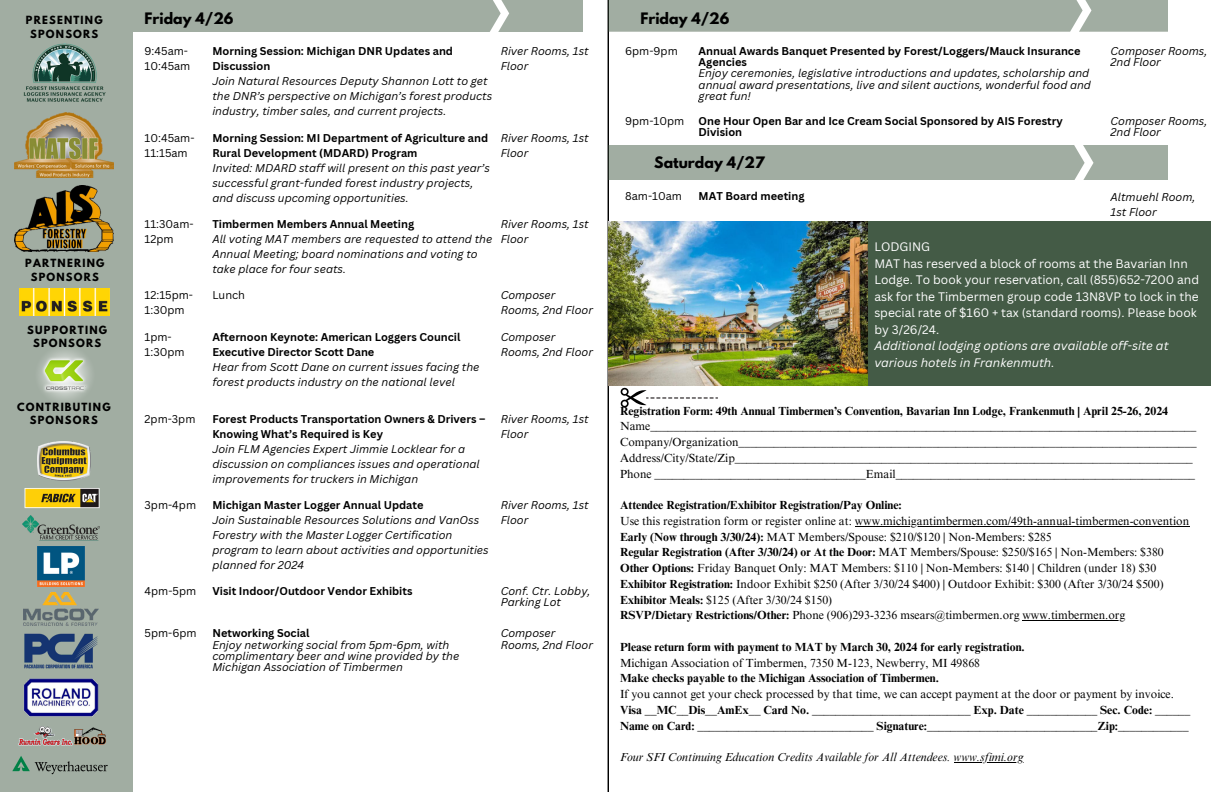
<style>
.page{position:relative;width:1224px;height:792px;background:#fff}
.page>*{position:absolute;margin:0;border:0;box-sizing:border-box;transform-origin:0 0}
.t1{font:700 14px "League Spartan";color:#000}
.t2{font:12px/16.5px "Canva Sans";color:#fff}
.t3{font:11.8px/15.8px "Times NRMT Pro";color:#000}
.t4{font:700 11.8px/15.8px "Times NRMT Pro";color:#000}
.t5{font:italic 11.8px "Times NRMT Pro";color:#000}
.t6{font:italic 11px/15px "Canva Sans";color:#000}
.t7{font:700 11px/15px "Canva Sans";color:#000}
.t8{font:11px/15px "Canva Sans";color:#000}
.t9{font:700 10px/13.5px "League Spartan";letter-spacing:.12em;color:#000;text-align:center}
.s1{font-style:italic}
.s2{font-weight:700}
.s3{font-weight:400}
</style>
<div class="page">
<div style="left:0;top:0;width:133px;height:792px;background:#a1ada2"></div>
<img style="left:23px;top:43px;width:83px;height:59px">
<img style="left:15px;top:113px;width:98px;height:64px">
<img style="left:15px;top:186px;width:98px;height:65px">
<img style="left:22px;top:515px;width:78px;height:25px">
<img style="left:24px;top:678px;width:74px;height:39px">
<img style="left:23px;top:593px;width:75px;height:33px">
<img style="left:18px;top:726px;width:88px;height:20px">
<img style="left:38px;top:547px;width:46px;height:39px">
<img style="left:19px;top:289px;width:90px;height:27px">
<img style="left:12px;top:756px;width:96px;height:18px">
<img style="left:25px;top:488px;width:75px;height:21px">
<img style="left:24px;top:633px;width:74px;height:36px">
<img style="left:39px;top:349px;width:52px;height:52px">
<img style="left:38px;top:441px;width:52px;height:39px">
<div style="left:133px;top:0;width:450px;height:32px;background:#a1ada2"></div>
<div style="left:608px;top:0;width:560px;height:32px;background:#a1ada2"></div>
<div style="left:608px;top:146px;width:560px;height:34px;background:#a1ada2"></div>
<div style="left:608px;top:222px;width:602px;height:164px;background:#445b46"></div>
<img style="left:608px;top:222px;width:259px;height:164px">
<svg style="left:621px;top:388px;width:97px;height:19px"></svg>
<hr style="left:855px;top:526px;width:334px;height:1px;background:#000">
<hr style="left:1023px;top:620px;width:102px;height:1px;background:#000">
<hr style="left:954px;top:762px;width:70px;height:1px;background:#000">
<p class="t9" style="left:26px;top:15px;width:78px">PRESENTING<br>SPONSORS</p>
<p class="t9" style="left:25px;top:258px;width:81px">PARTNERING<br>SPONSORS</p>
<p class="t9" style="left:27px;top:324px;width:81px">SUPPORTING<br>SPONSORS</p>
<p class="t9" style="left:17px;top:401px;width:95px">CONTRIBUTING<br>SPONSORS</p>
<p class="t1" style="left:145px;top:12px;width:90px">Friday 4/26</p>
<p class="t8" style="left:145px;top:44px;width:47px">9:45am-<br>10:45am</p>
<p class="t7" style="left:212px;top:44px;width:242px">Morning Session: Michigan DNR Updates and<br>Discussion</p>
<p class="t6" style="left:212px;top:74px;width:281px">Join Natural Resources Deputy Shannon Lott to get the DNR’s perspective on Michigan’s forest products industry, timber sales, and current projects.</p>
<p class="t8" style="left:145px;top:130px;width:51px">10:45am-<br>11:15am</p>
<p class="t7" style="left:212px;top:130px;width:277px">Morning Session: MI Department of Agriculture and<br>Rural Development (MDARD) Program</p>
<p class="t6" style="left:212px;top:160px;width:279px">Invited: MDARD staff will present on this past year’s successful grant-funded forest industry projects, and discuss upcoming opportunities.</p>
<p class="t8" style="left:145px;top:216px;width:51px">11:30am-<br>12pm</p>
<p class="t7" style="left:212px;top:216px;width:203px">Timbermen Members Annual Meeting</p>
<p class="t6" style="left:212px;top:231px;width:281px">All voting MAT members are requested to attend the<br>Annual Meeting; board nominations and voting to take place for four seats.</p>
<h1 class="t6" style="left:501px;top:44px;width:89px">River Rooms, 1st<br>Floor</h1>
<p class="t6" style="left:501px;top:130px;width:89px">River Rooms, 1st<br>Floor</p>
<p class="t6" style="left:501px;top:216px;width:89px">River Rooms, 1st<br>Floor</p>
<p class="t8" style="left:145px;top:287px;width:50px">12:15pm-<br>1:30pm</p>
<p class="t8" style="left:212px;top:287px;width:34px">Lunch</p>
<p class="t6" style="left:501px;top:287px;width:94px">Composer<br>Rooms, 2nd Floor</p>
<p class="t8" style="left:145px;top:329px;width:41px">1pm-<br>1:30pm</p>
<p class="t7" style="left:212px;top:329px;width:250px">Afternoon Keynote: American Loggers Council<br>Executive Director Scott Dane</p>
<p class="t6" style="left:212px;top:359px;width:269px">Hear from Scott Dane on current issues facing the forest products industry on the national level</p>
<p class="t6" style="left:501px;top:329px;width:94px">Composer<br>Rooms, 2nd Floor</p>
<p class="t8" style="left:145px;top:412px;width:52px">2pm-3pm</p>
<p class="t7" style="left:212px;top:412px;width:275px">Forest Products Transportation Owners &amp; Drivers –<br>Knowing What’s Required is Key</p>
<p class="t6" style="left:212px;top:442px;width:269px">Join FLM Agencies Expert Jimmie Locklear for a discussion on compliances issues and operational improvements for truckers in Michigan</p>
<p class="t8" style="left:145px;top:498px;width:53px">3pm-4pm</p>
<p class="t7" style="left:212px;top:498px;width:213px">Michigan Master Logger Annual Update</p>
<p class="t6" style="left:212px;top:513px;width:278px">Join Sustainable Resources Solutions and VanOss Forestry with the Master Logger Certification program to learn about activities and opportunities planned for 2024</p>
<p class="t6" style="left:501px;top:412px;width:89px">River Rooms, 1st<br>Floor</p>
<p class="t6" style="left:501px;top:498px;width:89px">River Rooms, 1st<br>Floor</p>
<p class="t8" style="left:145px;top:583px;width:53px">4pm-5pm</p>
<p class="t7" style="left:212px;top:583px;width:202px">Visit Indoor/Outdoor Vendor Exhibits</p>
<p class="t6" style="left:501px;top:585px;width:91px;line-height:11.2px">Conf. Ctr. Lobby,<br>Parking Lot</p>
<p class="t8" style="left:145px;top:626px;width:54px">5pm-6pm</p>
<p class="t7" style="left:212px;top:626px;width:99px">Networking Social</p>
<p class="t6" style="left:212px;top:639px;width:248px;line-height:11.2px">Enjoy networking social from 5pm-6pm, with complimentary beer and wine provided by the<br>Michigan Association of Timbermen</p>
<p class="t6" style="left:501px;top:627px;width:94px;line-height:11.2px">Composer<br>Rooms, 2nd Floor</p>
<p class="t1" style="left:641px;top:12px;width:90px">Friday 4/26</p>
<p class="t8" style="left:625px;top:43px;width:54px">6pm-9pm</p>
<p class="t7" style="left:699px;top:45px;width:383px;line-height:11.2px">Annual Awards Banquet Presented by Forest/Loggers/Mauck Insurance<br>Agencies</p>
<p class="t6" style="left:699px;top:68px;width:394px;line-height:11.2px">Enjoy ceremonies, legislative introductions and updates, scholarship and annual award presentations, live and silent auctions, wonderful food and great fun!</p>
<p class="t6" style="left:1111px;top:45px;width:98px;line-height:11.2px">Composer Rooms,<br>2nd Floor</p>
<h1 class="t8" style="left:625px;top:113px;width:61px">9pm-10pm</h1>
<p class="t7" style="left:699px;top:115px;width:366px;line-height:11.2px">One Hour Open Bar and Ice Cream Social Sponsored by AIS Forestry<br>Division</p>
<p class="t6" style="left:1111px;top:115px;width:98px;line-height:11.2px">Composer Rooms,<br>2nd Floor</p>
<p class="t1" style="left:654px;top:155px;width:112px">Saturday 4/27</p>
<p class="t8" style="left:625px;top:189px;width:58px">8am-10am</p>
<p class="t7" style="left:699px;top:189px;width:107px">MAT Board meeting</p>
<p class="t6" style="left:1111px;top:189px;width:86px">Altmuehl Room,<br>1st Floor</p>
<p class="t2" style="left:874px;top:238px;width:326px">LODGING<br>MAT has reserved a block of rooms at the Bavarian Inn Lodge. To book your reservation, call (855)652-7200 and ask for the Timbermen group code 13N8VP to lock in the special rate of $160 + tax (standard rooms). Please book by 3/26/24.<br><span class="s1">Additional lodging options are available off-site at various hotels in Frankenmuth.</span></p>
<p class="t3" style="left:620px;top:404px;width:578px"><span class="s2">Registration Form: 49th Annual Timbermen’s Convention, Bavarian Inn Lodge, Frankenmuth | April 25-26, 2024<br></span>Name_____________________________________________________________________________________________ Company/Organization______________________________________________________________________________ Address/City/State/Zip______________________________________________________________________________ Phone ____________________________________Email___________________________________________________</p>
<p class="t3" style="left:620px;top:499px;width:571px"><span class="s2">Attendee Registration/Exhibitor Registration/Pay Online:<br></span>Use this registration form or register online at: www.michigantimbermen.com/49th-annual-timbermen-convention</p>
<h1 class="t3" style="left:620px;top:530px;width:545px"><span class="s2">Early (Now through 3/30/24):</span> MAT Members/Spouse: $210/$120 | Non-Members: $285<br><span class="s2">Regular Registration (After 3/30/24) or At the Door:</span> MAT Members/Spouse: $250/$165 | Non-Members: $380<br><span class="s2">Other Options:</span> Friday Banquet Only: MAT Members: $110 | Non-Members: $140 | Children (under 18) $30<br><span class="s2">Exhibitor Registration:</span> Indoor Exhibit $250 (After 3/30/24 $400) | Outdoor Exhibit: $300 (After 3/30/24 $500)<br><span class="s2">Exhibitor Meals:</span> $125 (After 3/30/24 $150)<br><span class="s2">RSVP/Dietary Restrictions/Other:</span> Phone (906)293-3236 msears@timbermen.org www.timbermen.org</h1>
<p class="t4" style="left:620px;top:641px;width:572px">Please return form with payment to MAT by March 30, 2024 for early registration.<br><span class="s3">Michigan Association of Timbermen, 7350 M-123, Newberry, MI 49868<br></span>Make checks payable to the Michigan Association of Timbermen.<br><span class="s3">If you cannot get your check processed by that time, we can accept payment at the door or payment by invoice.<br></span>Visa __MC__Dis__AmEx__ Card No. ___________________________ Exp. Date ____________ Sec. Code: ______ Name on Card: ______________________________ Signature:_____________________________Zip:____________</p>
<p class="t5" style="left:620px;top:753px;width:405px">Four SFI Continuing Education Credits Available for All Attendees. www.sfimi.org</p>
</div>
